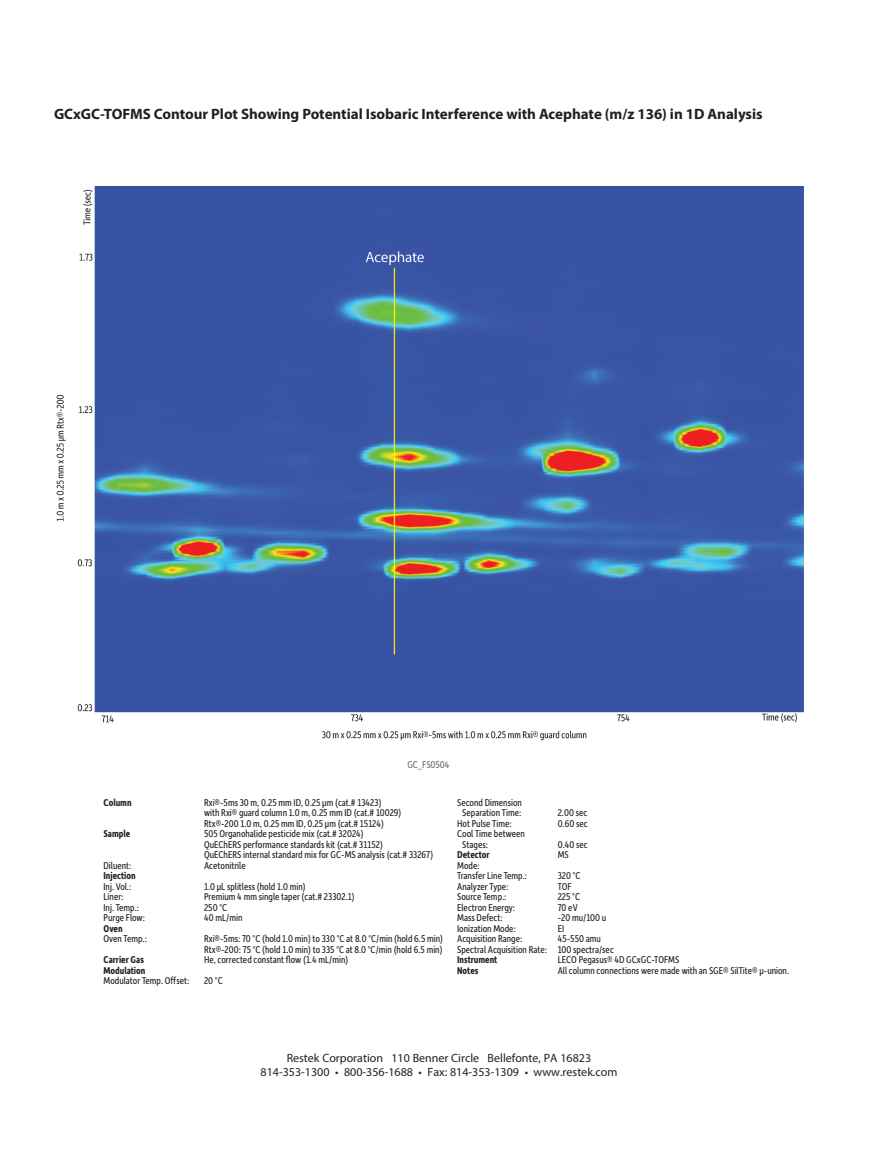
<style>
.page{position:relative;width:878px;height:1161px;background:#fff}
.page>*{position:absolute;margin:0;border:0;box-sizing:border-box;transform-origin:0 0}
.Heading{font:700 15px "Myriad Pro";color:#231f20}
.t1{font:12px/14.4px "Myriad Pro";color:#231f20;text-align:center}
.Cgram_Conditions{font:10.5px "Depot New Condensed";color:#231f20}
.Cgram_Conditions-2{font:700 10.5px "Depot New Condensed";color:#231f20}
.Cgram{font:10.5px "Depot New Condensed";color:#6c6d70}
</style>
<div class="page">
<img style="left:56px;top:187px;width:748px;height:554px">
<p class="Heading" style="left:54px;top:104px;width:710px">GCxGC-TOFMS Contour Plot Showing Potential Isobaric Interference with Acephate (m/z 136) in 1D Analysis</p>
<p class="Cgram" style="left:407px;top:758px;width:44px">GC_FS0504</p>
<p class="Cgram_Conditions-2" style="left:103px;top:796px;width:30px">Column</p>
<p class="Cgram_Conditions" style="left:204px;top:796px;width:179px">Rxi®-5ms 30 m, 0.25 mm ID, 0.25 µm (cat.# 13423)</p>
<p class="Cgram_Conditions" style="left:204px;top:806px;width:199px">with Rxi® guard column 1.0 m, 0.25 mm ID (cat.# 10029)</p>
<p class="Cgram_Conditions" style="left:204px;top:817px;width:181px">Rtx®-200 1.0 m, 0.25 mm ID, 0.25 µm (cat.# 15124)</p>
<p class="Cgram_Conditions-2" style="left:103px;top:827px;width:28px">Sample</p>
<p class="Cgram_Conditions" style="left:204px;top:827px;width:161px">505 Organohalide pesticide mix (cat.# 32024)</p>
<p class="Cgram_Conditions" style="left:204px;top:838px;width:180px">QuEChERS performance standards kit (cat.# 31152)</p>
<p class="Cgram_Conditions" style="left:204px;top:848px;width:231px">QuEChERS internal standard mix for GC-MS analysis (cat.# 33267)</p>
<p class="Cgram_Conditions" style="left:103px;top:859px;width:29px">Diluent:</p>
<p class="Cgram_Conditions" style="left:204px;top:859px;width:43px">Acetonitrile</p>
<p class="Cgram_Conditions-2" style="left:103px;top:869px;width:34px">Injection</p>
<p class="Cgram_Conditions" style="left:103px;top:880px;width:29px">Inj. Vol.:</p>
<p class="Cgram_Conditions" style="left:204px;top:880px;width:103px">1.0 µL splitless (hold 1.0 min)</p>
<p class="Cgram_Conditions" style="left:103px;top:890px;width:21px">Liner:</p>
<p class="Cgram_Conditions" style="left:204px;top:890px;width:152px">Premium 4 mm single taper (cat.# 23302.1)</p>
<p class="Cgram_Conditions" style="left:103px;top:901px;width:37px">Inj. Temp.:</p>
<p class="Cgram_Conditions" style="left:204px;top:901px;width:25px">250 °C</p>
<p class="Cgram_Conditions" style="left:103px;top:911px;width:43px">Purge Flow:</p>
<p class="Cgram_Conditions" style="left:204px;top:911px;width:40px">40 mL/min</p>
<p class="Cgram_Conditions-2" style="left:103px;top:922px;width:21px">Oven</p>
<p class="Cgram_Conditions" style="left:103px;top:932px;width:45px">Oven Temp.:</p>
<p class="Cgram_Conditions" style="left:204px;top:932px;width:240px">Rxi®-5ms: 70 °C (hold 1.0 min) to 330 °C at 8.0 °C/min (hold 6.5 min)</p>
<p class="Cgram_Conditions" style="left:204px;top:943px;width:240px">Rtx®-200: 75 °C (hold 1.0 min) to 335 °C at 8.0 °C/min (hold 6.5 min)</p>
<p class="Cgram_Conditions-2" style="left:103px;top:953px;width:42px">Carrier Gas</p>
<p class="Cgram_Conditions" style="left:204px;top:953px;width:146px">He, corrected constant flow (1.4 mL/min)</p>
<p class="Cgram_Conditions-2" style="left:103px;top:964px;width:43px">Modulation</p>
<p class="Cgram_Conditions" style="left:103px;top:974px;width:87px">Modulator Temp. Offset:</p>
<p class="Cgram_Conditions" style="left:204px;top:974px;width:20px">20 °C</p>
<p class="Cgram_Conditions" style="left:457px;top:796px;width:66px">Second Dimension</p>
<p class="Cgram_Conditions" style="left:462px;top:806px;width:60px">Separation Time:</p>
<p class="Cgram_Conditions" style="left:557px;top:806px;width:31px">2.00 sec</p>
<p class="Cgram_Conditions" style="left:457px;top:817px;width:56px">Hot Pulse Time:</p>
<p class="Cgram_Conditions" style="left:557px;top:817px;width:32px">0.60 sec</p>
<p class="Cgram_Conditions" style="left:457px;top:827px;width:69px">Cool Time between</p>
<p class="Cgram_Conditions" style="left:462px;top:838px;width:27px">Stages:</p>
<p class="Cgram_Conditions" style="left:557px;top:838px;width:32px">0.40 sec</p>
<p class="Cgram_Conditions-2" style="left:457px;top:848px;width:34px">Detector</p>
<p class="Cgram_Conditions" style="left:557px;top:848px;width:13px">MS</p>
<p class="Cgram_Conditions" style="left:457px;top:859px;width:24px">Mode:</p>
<p class="Cgram_Conditions" style="left:457px;top:869px;width:71px">Transfer Line Temp.:</p>
<p class="Cgram_Conditions" style="left:557px;top:869px;width:24px">320 °C</p>
<p class="Cgram_Conditions" style="left:457px;top:880px;width:53px">Analyzer Type:</p>
<p class="Cgram_Conditions" style="left:557px;top:880px;width:16px">TOF</p>
<p class="Cgram_Conditions" style="left:457px;top:890px;width:51px">Source Temp.:</p>
<p class="Cgram_Conditions" style="left:557px;top:890px;width:24px">225 °C</p>
<p class="Cgram_Conditions" style="left:457px;top:901px;width:60px">Electron Energy:</p>
<p class="Cgram_Conditions" style="left:557px;top:901px;width:22px">70 eV</p>
<p class="Cgram_Conditions" style="left:457px;top:911px;width:47px">Mass Defect:</p>
<p class="Cgram_Conditions" style="left:557px;top:911px;width:50px">-20 mu/100 u</p>
<p class="Cgram_Conditions" style="left:457px;top:922px;width:60px">Ionization Mode:</p>
<p class="Cgram_Conditions" style="left:557px;top:922px;width:8px">EI</p>
<p class="Cgram_Conditions" style="left:457px;top:932px;width:67px">Acquisition Range:</p>
<p class="Cgram_Conditions" style="left:557px;top:932px;width:45px">45-550 amu</p>
<p class="Cgram_Conditions" style="left:457px;top:943px;width:158px">Spectral Acquisition Rate: 100 spectra/sec</p>
<p class="Cgram_Conditions-2" style="left:457px;top:953px;width:42px">Instrument</p>
<p class="Cgram_Conditions" style="left:557px;top:953px;width:123px">LECO Pegasus® 4D GCxGC-TOFMS</p>
<p class="Cgram_Conditions-2" style="left:457px;top:964px;width:23px">Notes</p>
<p class="Cgram_Conditions" style="left:557px;top:964px;width:233px">All column connections were made with an SGE® SilTite® µ-union.</p>
<p class="t1" style="left:260px;top:1051px;width:358px">Restek Corporation 110 Benner Circle Bellefonte, PA 16823<br>814-353-1300 • 800-356-1688 • Fax: 814-353-1309 • www.restek.com</p>
</div>
